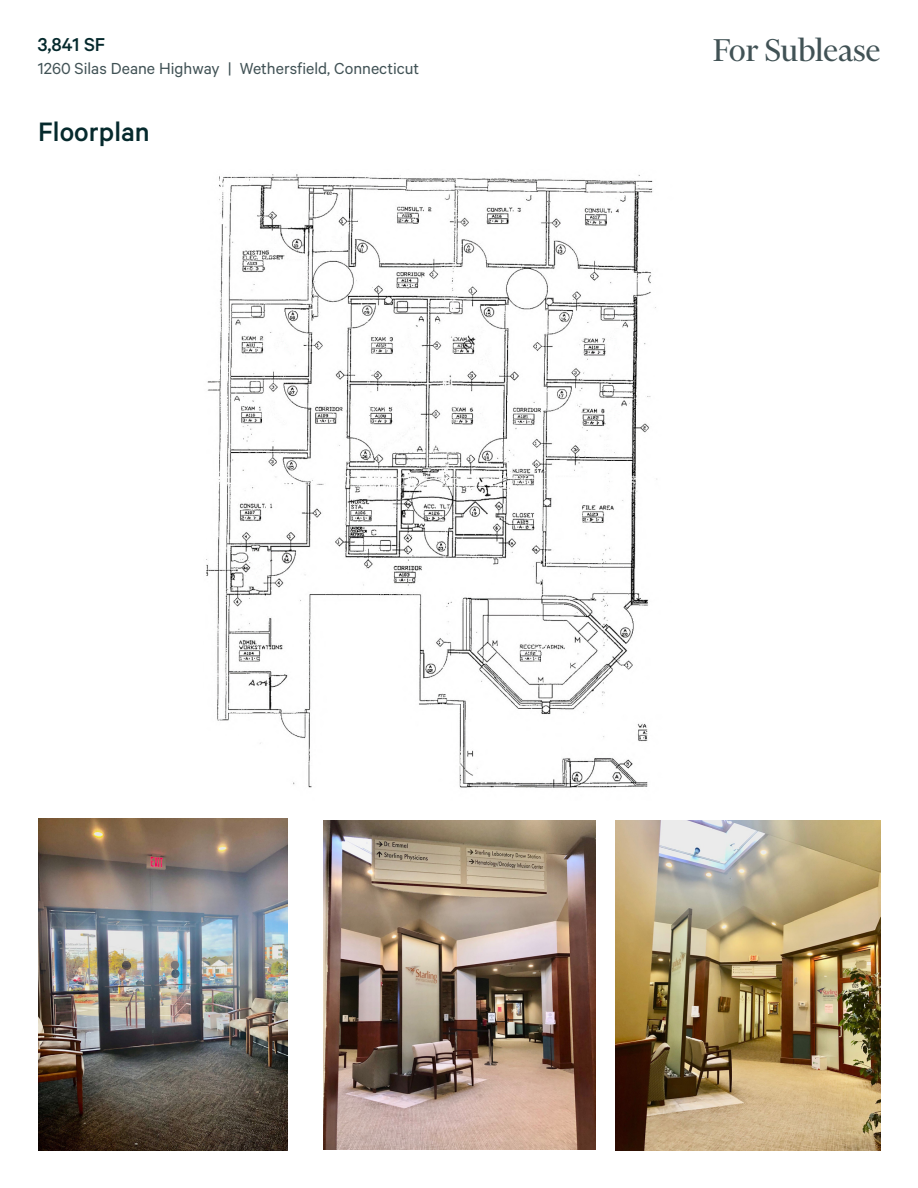
<style>
.page{position:relative;width:918px;height:1188px;background:#fff}
.page>*{position:absolute;margin:0;border:0;box-sizing:border-box;transform-origin:0 0}
.t1{font:36px "Financier Display";color:#415255}
.t2{font:500 30px "Calibre";color:#05292c}
.t3{font:500 21px "Calibre";color:#05292c}
.t4{font:18px "Calibre";color:#415255}
</style>
<div class="page">
<img style="left:206px;top:174px;width:451px;height:614px">
<img style="left:616px;top:821px;width:264px;height:329px">
<img style="left:39px;top:818px;width:249px;height:332px">
<img style="left:323px;top:821px;width:272px;height:329px">
<p class="t3" style="left:38px;top:33px;width:69px">3,841 SF</p>
<p class="t4" style="left:38px;top:58px;width:383px">1260 Silas Deane Highway | Wethersfield, Connecticut</p>
<h2 class="t2" style="left:38px;top:114px;width:113px">Floorplan</h2>
<h1 class="t1" style="left:713px;top:32px;width:169px">For Sublease</h1>
</div>
